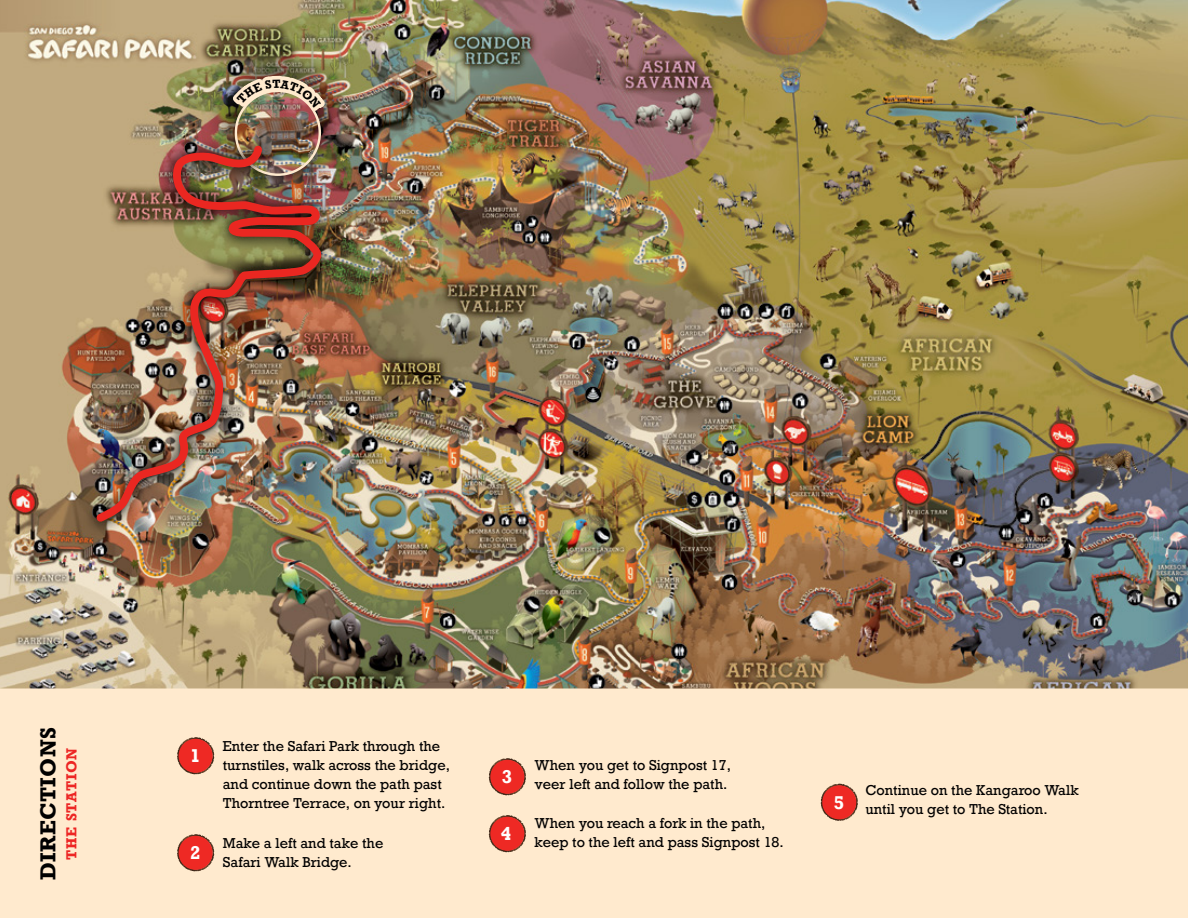
<style>
.page{position:relative;width:1188px;height:918px;background:#fff}
.page>*{position:absolute;margin:0;border:0;box-sizing:border-box;transform-origin:0 0}
.t1{font:700 22.35px "Rockwell";letter-spacing:.02em;color:#000}
.t2{font:700 19.05px "Rockwell";color:#fff}
.t3{font:700 15px "Rockwell";letter-spacing:.05em;color:#ed2624}
.t4{font:13.5px/19px "Rockwell";color:#000}
</style>
<div class="page">
<img style="left:0;top:0;width:1188px;height:688px">
<div style="left:0;top:688px;width:1188px;height:230px;background:#ffeace"></div>
<img style="left:202px;top:43px;width:153px;height:166px">
<img style="left:236px;top:91px;width:84px;height:84px;border-radius:42px">
<img style="left:83px;top:132px;width:252px;height:404px">
<img style="left:93px;top:142px;width:233px;height:384px">
<svg style="left:177px;top:737px;width:37px;height:37px"></svg>
<div style="left:179px;top:739px;width:34px;height:34px;background:#ee2924;border-radius:50%"></div>
<svg style="left:177px;top:834px;width:37px;height:37px"></svg>
<div style="left:179px;top:836px;width:34px;height:34px;background:#ee2924;border-radius:50%"></div>
<svg style="left:489px;top:758px;width:37px;height:37px"></svg>
<div style="left:490px;top:760px;width:34px;height:34px;background:#ee2924;border-radius:50%"></div>
<svg style="left:489px;top:815px;width:37px;height:37px"></svg>
<div style="left:490px;top:817px;width:34px;height:34px;background:#ee2924;border-radius:50%"></div>
<svg style="left:821px;top:784px;width:37px;height:37px"></svg>
<div style="left:822px;top:785px;width:34px;height:34px;background:#ee2924;border-radius:50%"></div>
<img style="left:226px;top:56px;width:106px;height:71px">
<h1 class="t1" style="left:34px;top:880px;width:155px;rotate:-90deg">DIRECTIONS</h1>
<p class="t3" style="left:62px;top:860px;width:113px;rotate:-90deg">THE STATION</p>
<p class="t4" style="left:223px;top:737px;width:229px">Enter the Safari Park through the turnstiles, walk across the bridge, and continue down the path past Thorntree Terrace, on your right.</p>
<h2 class="t2" style="left:190px;top:745px;width:12px">1</h2>
<p class="t4" style="left:223px;top:833px;width:162px">Make a left and take the<br>Safari Walk Bridge.</p>
<h2 class="t2" style="left:190px;top:842px;width:12px">2</h2>
<h2 class="t2" style="left:502px;top:765px;width:12px">3</h2>
<p class="t4" style="left:534px;top:756px;width:198px">When you get to Signpost 17, veer left and follow the path.</p>
<p class="t4" style="left:534px;top:814px;width:251px">When you reach a fork in the path, keep to the left and pass Signpost 18.</p>
<h2 class="t2" style="left:501px;top:822px;width:12px">4</h2>
<h2 class="t2" style="left:834px;top:791px;width:12px">5</h2>
<p class="t4" style="left:865px;top:781px;width:215px">Continue on the Kangaroo Walk until you get to The Station.</p>
</div>
